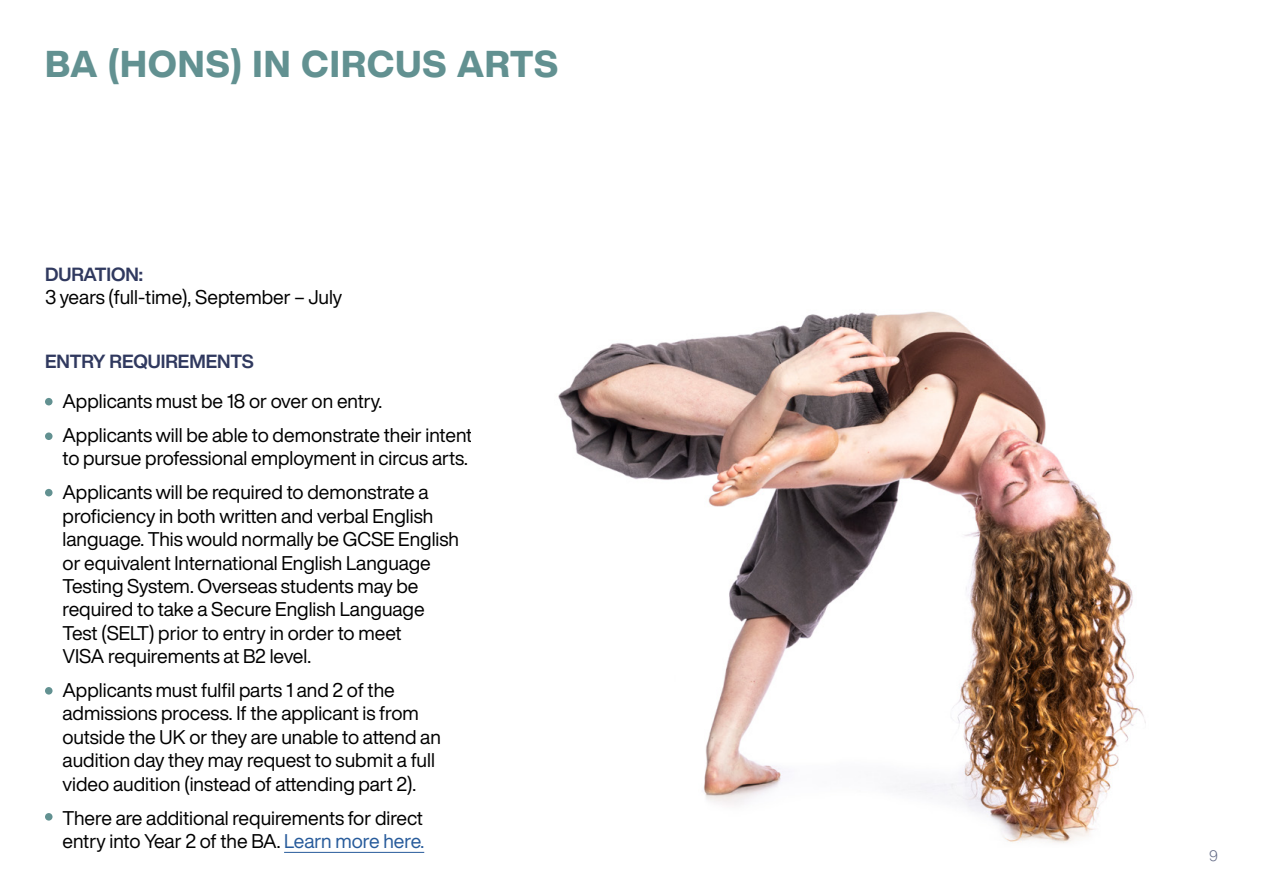
<style>
.page{position:relative;width:1263px;height:893px;background:#fff}
.page>*{position:absolute;margin:0;border:0;box-sizing:border-box;transform-origin:0 0}
.t1{font:800 36.75px "Helvetica Now Display";letter-spacing:.03em;color:#629191}
.t2{font:19.5px/23.4px "Helvetica Now Display";color:#000}
.t3{font:700 18.75px "Helvetica Now Display";color:#30395f}
.t4{font:300 15px "Helvetica Now Display";color:#636b87}
.s1{color:#275b9b}
</style>
<div class="page">
<hr style="left:284px;top:852px;width:140px;height:1px;background:#275b9b">
<div style="left:45px;top:432px;width:8px;height:8px;background:#629191;border-radius:50%"></div>
<div style="left:45px;top:398px;width:8px;height:7px;background:#629191;border-radius:50%"></div>
<div style="left:45px;top:489px;width:8px;height:7px;background:#629191;border-radius:50%"></div>
<div style="left:45px;top:687px;width:8px;height:8px;background:#629191;border-radius:50%"></div>
<div style="left:45px;top:813px;width:8px;height:8px;background:#629191;border-radius:50%"></div>
<img style="left:558px;top:311px;width:588px;height:532px">
<h1 class="t1" style="left:45px;top:39px;width:514px">BA (HONS) IN CIRCUS ARTS</h1>
<p class="t3" style="left:45px;top:261px;width:100px">DURATION:</p>
<p class="t2" style="left:45px;top:286px;width:299px">3 years (full-time), September – July</p>
<p class="t3" style="left:45px;top:348px;width:210px">ENTRY REQUIREMENTS</p>
<p class="t2" style="left:63px;top:384px;width:411px;line-height:33.9px">Applicants must be 18 or over on entry.<br>Applicants will be able to demonstrate their intent</p>
<p class="t2" style="left:63px;top:441px;width:407px;line-height:33.9px">to pursue professional employment in circus arts.<br>Applicants will be required to demonstrate a</p>
<p class="t2" style="left:63px;top:504px;width:398px">proficiency in both written and verbal English language. This would normally be GCSE English or equivalent International English Language Testing System. Overseas students may be required to take a Secure English Language Test (SELT) prior to entry in order to meet<br>VISA requirements at B2 level.</p>
<p class="t2" style="left:63px;top:678px;width:380px">Applicants must fulfil parts 1 and 2 of the admissions process. If the applicant is from outside the UK or they are unable to attend an audition day they may request to submit a full video audition (instead of attending part 2).</p>
<p class="t2" style="left:63px;top:806px;width:363px">There are additional requirements for direct entry into Year 2 of the BA. <span class="s1">Learn more here.</span></p>
<p class="t4" style="left:1209px;top:846px;width:10px">9</p>
</div>
